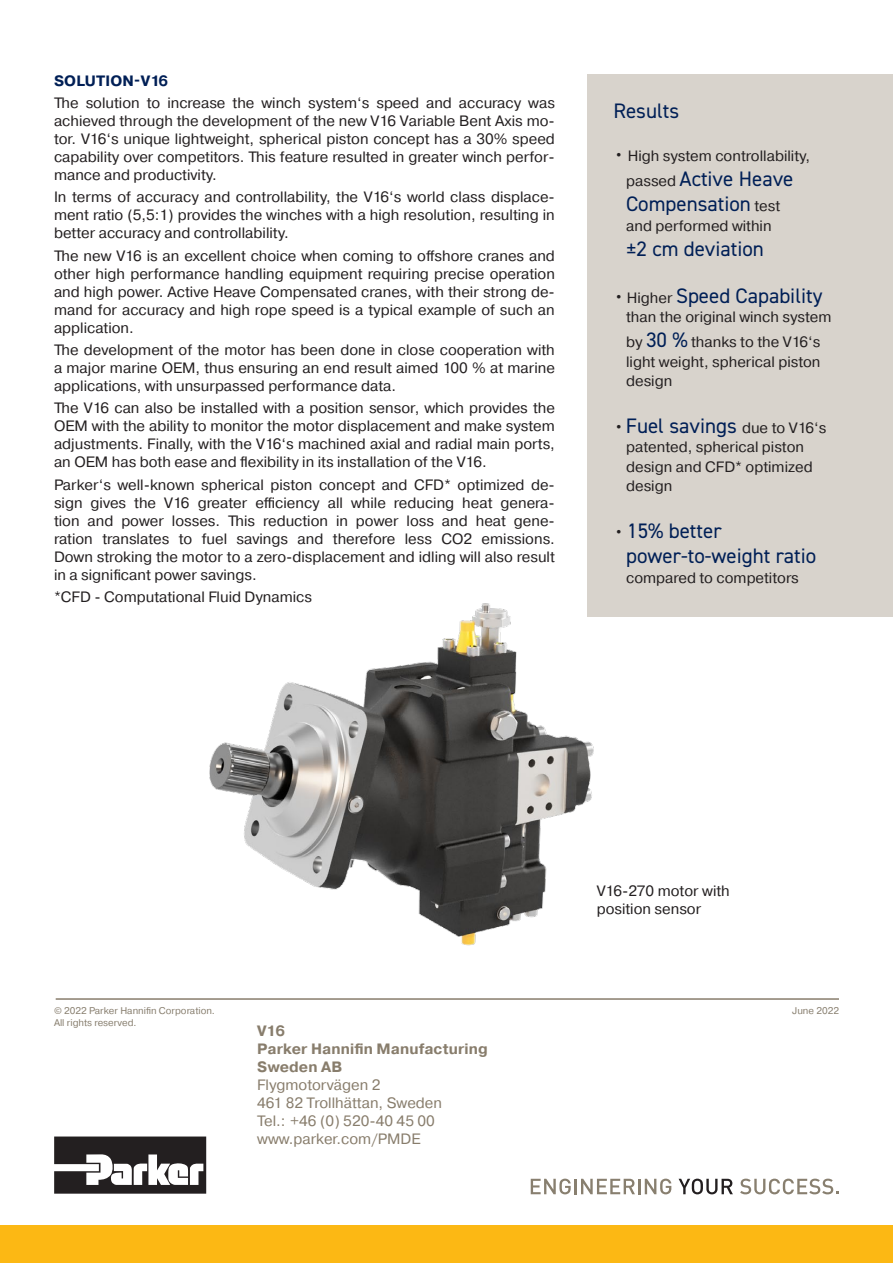
<style>
.page{position:relative;width:893px;height:1263px;background:#fff}
.page>*{position:absolute;margin:0;border:0;box-sizing:border-box;transform-origin:0 0}
.t1{font:21px/25.2px "DIN2014";color:#001f56}
.t2{font:15px/18px "Pragmatica";color:#231f20;text-align:justify}
.Headcontact{font:15px/18px "Pragmatica";color:#887d6c}
.Headcontact-2{font:700 15px/18px "Pragmatica";letter-spacing:.005em;color:#887d6c}
.t3{font:700 15px "Pragmatica";letter-spacing:.01em;color:#001f56}
.Copright{font:9.75px "Pragmatica";color:#887f6f}
.s1{font-size:18px}
.s2{font-family:"Pragmatica";font-size:15px;color:#231f20}
.s3{font-family:"Pragmatica";font-size:18px;color:#231f20}
.s4{font-family:"DIN2014";font-size:21px;color:#001f56}
</style>
<div class="page">
<div style="left:0;top:1225px;width:893px;height:38px;background:#fcb814"></div>
<div style="left:588px;top:74px;width:305px;height:543px;background:#d8d3cc"></div>
<img style="left:209px;top:533px;width:385px;height:413px">
<svg style="left:54px;top:1136px;width:152px;height:58px"></svg>
<svg style="left:531px;top:1178px;width:40px;height:16px"></svg>
<hr style="left:574px;top:1179px;width:3px;height:15px;background:#887f6f">
<svg style="left:581px;top:1178px;width:90px;height:16px"></svg>
<svg style="left:679px;top:1178px;width:54px;height:16px"></svg>
<svg style="left:740px;top:1178px;width:99px;height:16px"></svg>
<hr style="left:56px;top:998px;width:783px;height:2px;background:#887d6c">
<p class="t3" style="left:54px;top:71px;width:116px">SOLUTION-V16</p>
<p class="t2" style="left:54px;top:94px;width:502px">The solution to increase the winch system‘s speed and accuracy was achieved through the development of the new V16 Variable Bent Axis mo&shy;tor. V16‘s unique lightweight, spherical piston concept has a 30% speed capability over competitors. This feature resulted in greater winch perfor&shy;mance and productivity.</p>
<p class="t2" style="left:54px;top:189px;width:502px">In terms of accuracy and controllability, the V16‘s world class displace&shy;ment ratio (5,5:1) provides the winches with a high resolution, resulting in better accuracy and controllability.</p>
<p class="t2" style="left:54px;top:247px;width:502px">The new V16 is an excellent choice when coming to offshore cranes and other high performance handling equipment requiring precise operation and high power. Active Heave Compensated cranes, with their strong de&shy;mand for accuracy and high rope speed is a typical example of such an application.</p>
<p class="t2" style="left:54px;top:341px;width:502px">The development of the motor has been done in close cooperation with a major marine OEM, thus ensuring an end result aimed 100 % at marine applications, with unsurpassed performance data.</p>
<p class="t2" style="left:54px;top:399px;width:502px">The V16 can also be installed with a position sensor, which provides the OEM with the ability to monitor the motor displacement and make system adjustments. Finally, with the V16‘s machined axial and radial main ports, an OEM has both ease and flexibility in its installation of the V16.</p>
<p class="t2" style="left:54px;top:476px;width:502px">Parker‘s well-known spherical piston concept and CFD* optimized de&shy;sign gives the V16 greater efficiency all while reducing heat genera&shy;tion and power losses. This reduction in power loss and heat gene&shy;ration translates to fuel savings and therefore less CO2 emissions.<br>Down stroking the motor to a zero-displacement and idling will also result in a significant power savings.</p>
<p class="t2" style="left:54px;top:588px;width:260px">*CFD - Computational Fluid Dynamics</p>
<p class="t1" style="left:613px;top:98px;width:67px">Results</p>
<p class="t2" style="left:613px;top:147px;width:198px"><span class="s1">•</span> High system controllability,</p>
<p class="t1" style="left:626px;top:166px;width:169px"><span class="s2">passed</span> Active Heave<br>Compensation <span class="s2">test</span></p>
<p class="t2" style="left:626px;top:217px;width:147px">and performed within</p>
<p class="t1" style="left:626px;top:236px;width:139px">±2 cm deviation</p>
<p class="t1" style="left:613px;top:282px;width:211px"><span class="s3">•</span> <span class="s2">Higher</span> Speed Capability</p>
<p class="t2" style="left:626px;top:305px;width:207px;line-height:25.2px">than the original winch system by <span class="s4">30 %</span> thanks to the V16‘s</p>
<p class="t2" style="left:626px;top:352px;width:196px;line-height:19.5px">light weight, spherical piston design</p>
<p class="t1" style="left:613px;top:413px;width:215px"><span class="s3">•</span> Fuel savings <span class="s2">due to V16‘s</span></p>
<p class="t2" style="left:626px;top:438px;width:188px;line-height:19.5px;text-align:left">patented, spherical piston design and CFD* optimized design</p>
<p class="t1" style="left:626px;top:518px;width:191px;text-indent:-13px"><span class="s3">•</span> 15% better power-to-weight ratio</p>
<p class="t2" style="left:626px;top:569px;width:174px">compared to competitors</p>
<p class="t2" style="left:597px;top:882px;width:135px">V16-270 motor with position sensor</p>
<p class="Copright" style="left:54px;top:1005px;width:163px">© 2022 Parker Hannifin Corporation.</p>
<p class="Copright" style="left:792px;top:1005px;width:48px">June 2022</p>
<p class="Copright" style="left:54px;top:1017px;width:84px">All rights reserved.</p>
<p class="Headcontact-2" style="left:257px;top:1021px;width:29px">V16</p>
<p class="Headcontact-2" style="left:257px;top:1039px;width:232px">Parker Hannifin Manufacturing<br>Sweden AB</p>
<p class="Headcontact" style="left:257px;top:1076px;width:125px">Flygmotorvägen 2</p>
<p class="Headcontact" style="left:257px;top:1094px;width:186px">461 82 Trollhättan, Sweden<br>Tel.: +46 (0) 520-40 45 00</p>
<p class="Headcontact" style="left:257px;top:1130px;width:165px">www.parker.com/PMDE</p>
</div>
